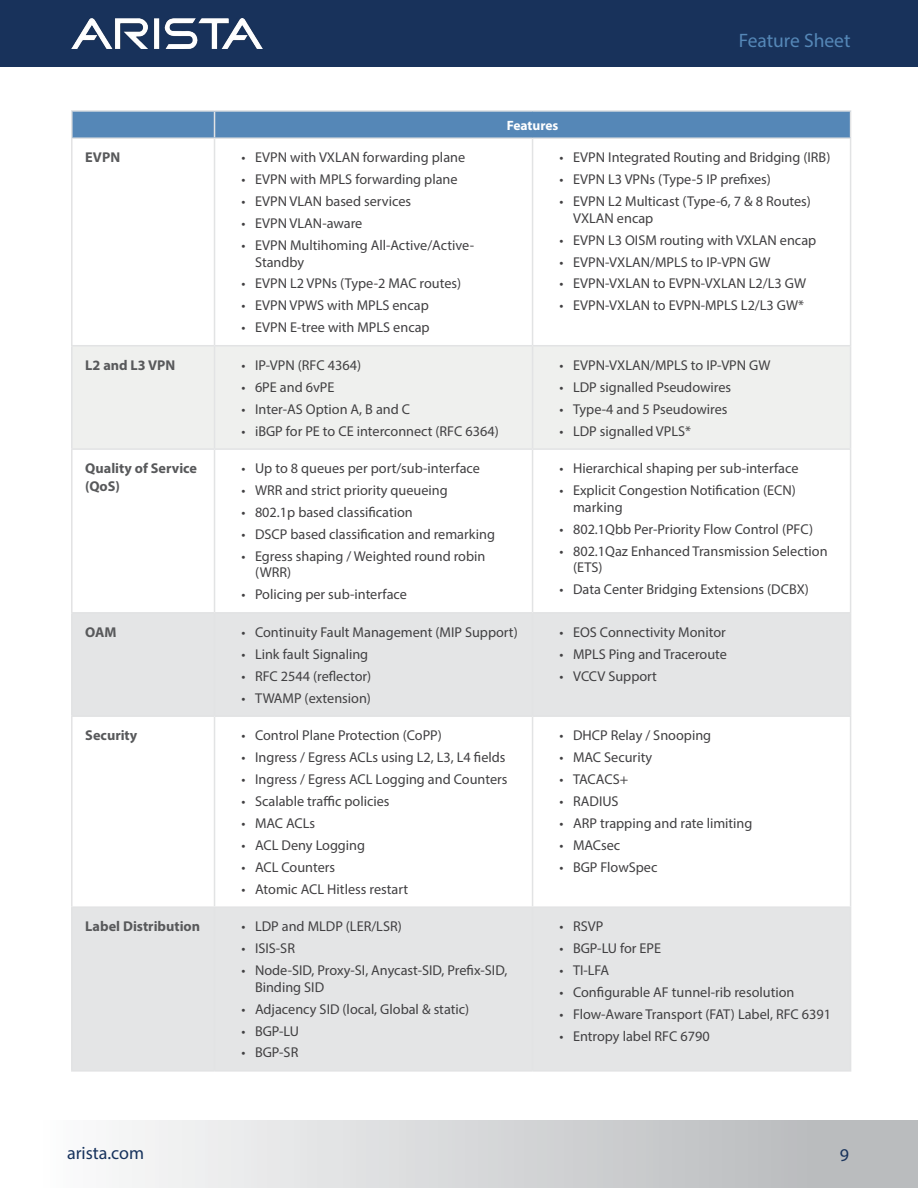
<style>
.page{position:relative;width:918px;height:1188px;background:#fff}
.page>*{position:absolute;margin:0;border:0;box-sizing:border-box;transform-origin:0 0}
.t1{font:19.5px "Myriad Pro";color:#5587b7}
.t2{font:18px "Myriad Pro";color:#16325c}
.t3{font:18px "Myriad Pro";color:#18325b}
.t4{font:14.25px/16.5px "Myriad Pro";color:#414042}
.t5{font:700 14.25px/18px "Myriad Pro";color:#58595b}
.t6{font:700 13.5px "Myriad Pro";color:#fff}
</style>
<div class="page">
<div style="left:0;top:0;width:918px;height:66px;background:#18325b"></div>
<img style="left:71px;top:19px;width:191px;height:30px">
<div style="left:0;top:1120px;width:918px;height:68px;background:linear-gradient(to right,#fff,#b3b5b7)"></div>
<div style="left:73px;top:346px;width:777px;height:102px;background:#eff0ee"></div>
<svg style="left:73px;top:614px;width:777px;height:456px;fill:#e4e5e6"></svg>
<hr style="left:71px;top:110px;width:144px;height:2px;background:#e2e3e4">
<hr style="left:71px;top:112px;width:2px;height:25px;background:#e2e3e4">
<hr style="left:215px;top:110px;width:318px;height:2px;background:#e2e3e4">
<hr style="left:533px;top:110px;width:318px;height:2px;background:#e2e3e4">
<div style="left:72px;top:111px;width:779px;height:26px;background:#5587b7"></div>
<hr style="left:71px;top:137px;width:144px;height:2px;background:#e2e3e4">
<hr style="left:71px;top:139px;width:2px;height:206px;background:#e2e3e4">
<hr style="left:215px;top:137px;width:318px;height:2px;background:#e2e3e4">
<hr style="left:214px;top:139px;width:1px;height:206px;background:#e2e3e4">
<hr style="left:533px;top:137px;width:318px;height:2px;background:#e2e3e4">
<hr style="left:532px;top:139px;width:1px;height:206px;background:#e2e3e4">
<hr style="left:850px;top:139px;width:1px;height:206px;background:#e2e3e4">
<hr style="left:71px;top:345px;width:144px;height:1px;background:#e2e3e4">
<hr style="left:71px;top:346px;width:2px;height:102px;background:#e2e3e4">
<hr style="left:215px;top:345px;width:318px;height:1px;background:#e2e3e4">
<hr style="left:214px;top:346px;width:1px;height:102px;background:#e2e3e4">
<hr style="left:533px;top:345px;width:318px;height:1px;background:#e2e3e4">
<hr style="left:532px;top:346px;width:1px;height:102px;background:#e2e3e4">
<hr style="left:850px;top:346px;width:1px;height:102px;background:#e2e3e4">
<hr style="left:71px;top:448px;width:144px;height:2px;background:#e2e3e4">
<hr style="left:71px;top:450px;width:2px;height:162px;background:#e2e3e4">
<hr style="left:215px;top:448px;width:318px;height:2px;background:#e2e3e4">
<hr style="left:214px;top:450px;width:1px;height:162px;background:#e2e3e4">
<hr style="left:533px;top:448px;width:318px;height:2px;background:#e2e3e4">
<hr style="left:532px;top:450px;width:1px;height:162px;background:#e2e3e4">
<hr style="left:850px;top:450px;width:1px;height:162px;background:#e2e3e4">
<hr style="left:71px;top:612px;width:144px;height:2px;background:#e2e3e4">
<hr style="left:71px;top:614px;width:2px;height:101px;background:#e2e3e4">
<hr style="left:215px;top:612px;width:318px;height:2px;background:#e2e3e4">
<hr style="left:214px;top:614px;width:1px;height:101px;background:#e2e3e4">
<hr style="left:533px;top:612px;width:318px;height:2px;background:#e2e3e4">
<hr style="left:532px;top:614px;width:1px;height:101px;background:#e2e3e4">
<hr style="left:850px;top:614px;width:1px;height:101px;background:#e2e3e4">
<hr style="left:71px;top:715px;width:144px;height:2px;background:#e2e3e4">
<hr style="left:71px;top:717px;width:2px;height:189px;background:#e2e3e4">
<hr style="left:215px;top:715px;width:318px;height:2px;background:#e2e3e4">
<hr style="left:214px;top:717px;width:1px;height:189px;background:#e2e3e4">
<hr style="left:533px;top:715px;width:318px;height:2px;background:#e2e3e4">
<hr style="left:532px;top:717px;width:1px;height:189px;background:#e2e3e4">
<hr style="left:850px;top:717px;width:1px;height:189px;background:#e2e3e4">
<hr style="left:71px;top:906px;width:144px;height:2px;background:#e2e3e4">
<hr style="left:71px;top:908px;width:2px;height:162px;background:#e2e3e4">
<hr style="left:215px;top:906px;width:318px;height:2px;background:#e2e3e4">
<hr style="left:214px;top:908px;width:1px;height:162px;background:#e2e3e4">
<hr style="left:533px;top:906px;width:318px;height:2px;background:#e2e3e4">
<hr style="left:532px;top:908px;width:1px;height:162px;background:#e2e3e4">
<hr style="left:850px;top:908px;width:1px;height:162px;background:#e2e3e4">
<hr style="left:71px;top:1070px;width:144px;height:2px;background:#e2e3e4">
<hr style="left:215px;top:1070px;width:318px;height:2px;background:#e2e3e4">
<hr style="left:533px;top:1070px;width:318px;height:2px;background:#e2e3e4">
<h1 class="t1" style="left:739px;top:29px;width:113px">Feature Sheet</h1>
<p class="t5" style="left:85px;top:148px;width:36px">EVPN</p>
<p class="t4" style="left:242px;top:149px;width:225px">• EVPN with VXLAN forwarding plane</p>
<p class="t4" style="left:242px;top:171px;width:218px">• EVPN with MPLS forwarding plane</p>
<p class="t4" style="left:242px;top:193px;width:171px">• EVPN VLAN based services</p>
<p class="t4" style="left:242px;top:215px;width:122px">• EVPN VLAN-aware</p>
<p class="t4" style="left:255px;top:237px;width:221px;text-indent:-13px">• EVPN Multihoming All-Active/Active-<br>Standby</p>
<p class="t4" style="left:242px;top:275px;width:221px">• EVPN L2 VPNs (Type-2 MAC routes)</p>
<p class="t4" style="left:242px;top:297px;width:189px">• EVPN VPWS with MPLS encap</p>
<p class="t4" style="left:242px;top:319px;width:190px">• EVPN E-tree with MPLS encap</p>
<p class="t6" style="left:507px;top:116px;width:53px">Features</p>
<p class="t4" style="left:560px;top:149px;width:272px">• EVPN Integrated Routing and Bridging (IRB)</p>
<p class="t4" style="left:560px;top:171px;width:213px">• EVPN L3 VPNs (Type-5 IP prefixes)</p>
<p class="t4" style="left:573px;top:193px;width:239px;text-indent:-13px">• EVPN L2 Multicast (Type-6, 7 &amp; 8 Routes)<br>VXLAN encap</p>
<p class="t4" style="left:560px;top:231px;width:258px">• EVPN L3 OISM routing with VXLAN encap</p>
<p class="t4" style="left:560px;top:253px;width:212px">• EVPN-VXLAN/MPLS to IP-VPN GW</p>
<p class="t4" style="left:560px;top:275px;width:248px">• EVPN-VXLAN to EVPN-VXLAN L2/L3 GW</p>
<p class="t4" style="left:560px;top:297px;width:246px">• EVPN-VXLAN to EVPN-MPLS L2/L3 GW*</p>
<p class="t5" style="left:85px;top:356px;width:92px">L2 and L3 VPN</p>
<p class="t4" style="left:242px;top:357px;width:121px">• IP-VPN (RFC 4364)</p>
<p class="t4" style="left:242px;top:379px;width:95px">• 6PE and 6vPE</p>
<p class="t4" style="left:242px;top:401px;width:170px">• Inter-AS Option A, B and C</p>
<p class="t4" style="left:242px;top:422px;width:259px">• iBGP for PE to CE interconnect (RFC 6364)</p>
<p class="t5" style="left:85px;top:459px;width:113px">Quality of Service (QoS)</p>
<p class="t4" style="left:242px;top:460px;width:240px">• Up to 8 queues per port/sub-interface</p>
<p class="t4" style="left:242px;top:482px;width:208px">• WRR and strict priority queueing</p>
<p class="t4" style="left:242px;top:504px;width:173px">• 802.1p based classification</p>
<p class="t4" style="left:242px;top:526px;width:255px">• DSCP based classification and remarking</p>
<p class="t4" style="left:255px;top:548px;width:232px;text-indent:-13px">• Egress shaping / Weighted round robin (WRR)</p>
<p class="t4" style="left:242px;top:586px;width:167px">• Policing per sub-interface</p>
<p class="t4" style="left:560px;top:357px;width:212px">• EVPN-VXLAN/MPLS to IP-VPN GW</p>
<p class="t4" style="left:560px;top:379px;width:173px">• LDP signalled Pseudowires</p>
<p class="t4" style="left:560px;top:401px;width:170px">• Type-4 and 5 Pseudowires</p>
<p class="t4" style="left:560px;top:422px;width:133px">• LDP signalled VPLS*</p>
<p class="t4" style="left:560px;top:460px;width:241px">• Hierarchical shaping per sub-interface</p>
<p class="t4" style="left:573px;top:482px;width:224px;text-indent:-13px">• Explicit Congestion Notification (ECN) marking</p>
<p class="t4" style="left:560px;top:520px;width:255px">• 802.1Qbb Per-Priority Flow Control (PFC)</p>
<p class="t4" style="left:573px;top:542px;width:256px;text-indent:-13px">• 802.1Qaz Enhanced Transmission Selection (ETS)</p>
<p class="t4" style="left:560px;top:581px;width:251px">• Data Center Bridging Extensions (DCBX)</p>
<p class="t5" style="left:85px;top:623px;width:33px">OAM</p>
<p class="t4" style="left:242px;top:624px;width:278px">• Continuity Fault Management (MIP Support)</p>
<p class="t4" style="left:242px;top:646px;width:128px">• Link fault Signaling</p>
<p class="t4" style="left:242px;top:668px;width:131px">• RFC 2544 (reflector)</p>
<p class="t4" style="left:242px;top:690px;width:131px">• TWAMP (extension)</p>
<p class="t5" style="left:85px;top:726px;width:54px">Security</p>
<p class="t4" style="left:242px;top:727px;width:202px">• Control Plane Protection (CoPP)</p>
<p class="t4" style="left:242px;top:749px;width:266px">• Ingress / Egress ACLs using L2, L3, L4 fields</p>
<p class="t4" style="left:242px;top:771px;width:267px">• Ingress / Egress ACL Logging and Counters</p>
<p class="t4" style="left:242px;top:793px;width:150px">• Scalable traffic policies</p>
<p class="t4" style="left:242px;top:815px;width:75px">• MAC ACLs</p>
<p class="t4" style="left:242px;top:837px;width:125px">• ACL Deny Logging</p>
<p class="t4" style="left:242px;top:859px;width:95px">• ACL Counters</p>
<p class="t4" style="left:242px;top:881px;width:168px">• Atomic ACL Hitless restart</p>
<p class="t5" style="left:85px;top:917px;width:116px">Label Distribution</p>
<p class="t4" style="left:242px;top:918px;width:162px">• LDP and MLDP (LER/LSR)</p>
<p class="t4" style="left:242px;top:940px;width:55px">• ISIS-SR</p>
<p class="t4" style="left:255px;top:962px;width:254px;text-indent:-13px">• Node-SID, Proxy-SI, Anycast-SID, Prefix-SID,<br>Binding SID</p>
<p class="t4" style="left:242px;top:1000px;width:229px">• Adjacency SID (local, Global &amp; static)</p>
<p class="t4" style="left:242px;top:1022px;width:59px">• BGP-LU</p>
<p class="t4" style="left:242px;top:1044px;width:58px">• BGP-SR</p>
<p class="t4" style="left:560px;top:624px;width:168px">• EOS Connectivity Monitor</p>
<p class="t4" style="left:560px;top:646px;width:169px">• MPLS Ping and Traceroute</p>
<p class="t4" style="left:560px;top:668px;width:99px">• VCCV Support</p>
<p class="t4" style="left:560px;top:727px;width:153px">• DHCP Relay / Snooping</p>
<p class="t4" style="left:560px;top:749px;width:94px">• MAC Security</p>
<p class="t4" style="left:560px;top:771px;width:70px">• TACACS+</p>
<p class="t4" style="left:560px;top:793px;width:61px">• RADIUS</p>
<p class="t4" style="left:560px;top:815px;width:194px">• ARP trapping and rate limiting</p>
<p class="t4" style="left:560px;top:837px;width:62px">• MACsec</p>
<p class="t4" style="left:560px;top:859px;width:99px">• BGP FlowSpec</p>
<p class="t4" style="left:560px;top:918px;width:45px">• RSVP</p>
<p class="t4" style="left:560px;top:940px;width:103px">• BGP-LU for EPE</p>
<p class="t4" style="left:560px;top:962px;width:51px">• TI-LFA</p>
<p class="t4" style="left:560px;top:984px;width:236px">• Configurable AF tunnel-rib resolution</p>
<p class="t4" style="left:560px;top:1006px;width:273px">• Flow-Aware Transport (FAT) Label, RFC 6391</p>
<p class="t4" style="left:560px;top:1028px;width:152px">• Entropy label RFC 6790</p>
<p class="t2" style="left:67px;top:1142px;width:79px">arista.com</p>
<p class="t3" style="left:840px;top:1144px;width:11px">9</p>
</div>
